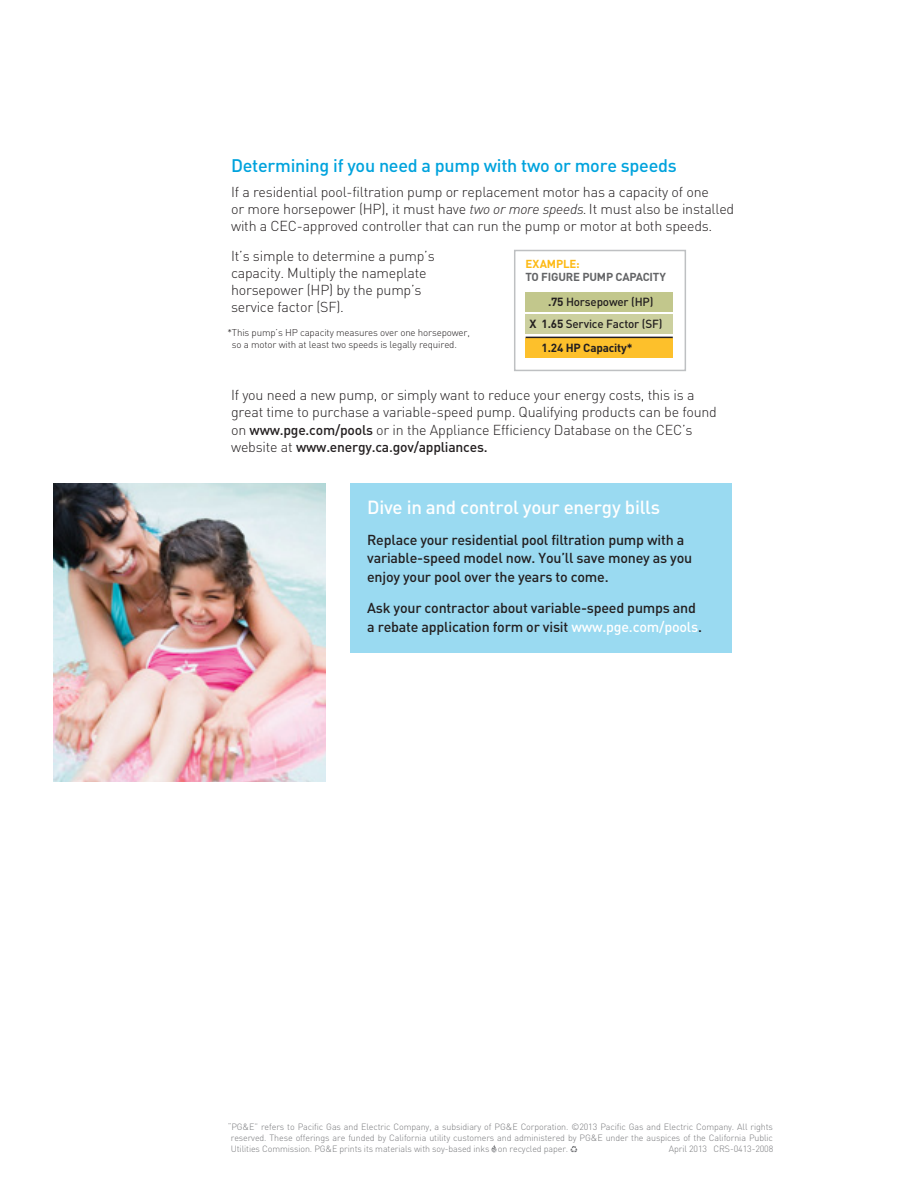
<style>
.page{position:relative;width:920px;height:1192px;background:#fff}
.page>*{position:absolute;margin:0;border:0;box-sizing:border-box;transform-origin:0 0}
.t1{font:500 18.75px "DIN";letter-spacing:-.015em;color:#fff}
.t2{font:500 18px "DIN";letter-spacing:-.015em;color:#00a3dd}
.t3{font:300 14.25px/17.2px "DIN";letter-spacing:-.015em;color:#231f20}
.t4{font:500 14.25px/18.8px "DIN";letter-spacing:-.015em;color:#231f20}
.t5{font:500 13.8px "DIN";letter-spacing:-.015em;color:#231f20}
.t6{font:500 11.7px "DIN";letter-spacing:-.015em;color:#231f20}
.t7{font:700 11.7px "DIN";letter-spacing:-.015em;color:#231f20}
.t8{font:700 11.4px "DIN";letter-spacing:-.015em;color:#636466}
.t9{font:700 11.4px "DIN";letter-spacing:-.015em;color:#fdb913}
.t10{font:300 9.75px/12px "DIN";letter-spacing:-.015em;color:#231f20}
.t11{font:300 9px/10.8px "DIN";letter-spacing:-.01em;color:#77787b;text-align:justify}
.s1{font-style:italic}
.s2{font-weight:700}
.s3{font-weight:500;font-size:13.8px}
.s4{font-weight:300;font-size:14.25px}
.s5{color:#fff}
</style>
<div class="page">
<svg style="left:570px;top:1146px;width:7px;height:6px"></svg>
<svg style="left:491px;top:1145px;width:6px;height:7px"></svg>
<div style="left:525px;top:292px;width:148px;height:19px;background:#c2c78c"></div>
<div style="left:525px;top:315px;width:148px;height:19px;background:#ccd09f"></div>
<div style="left:525px;top:338px;width:148px;height:19px;background:#fdc02b"></div>
<hr style="left:525px;top:336px;width:148px;height:2px;background:#231f20">
<div style="left:514px;top:250px;width:172px;height:121px;border:2px solid #bec0c2"></div>
<img style="left:53px;top:483px;width:273px;height:298px">
<div style="left:351px;top:483px;width:381px;height:169px;background:#9adaf1"></div>
<p class="t2" style="left:231px;top:154px;width:447px">Determining if you need a pump with two or more speeds</p>
<p class="t3" style="left:231px;top:183px;width:505px">If a residential pool-filtration pump or replacement motor has a capacity of one<br>or more horsepower (HP), it must have <span class="s1">two or more speeds.</span>It must also be installed with a CEC-approved controller that can run the pump or motor at both speeds.</p>
<p class="t3" style="left:231px;top:247px;width:205px">It’s simple to determine a pump’s capacity. Multiply the nameplate horsepower (HP) by the pump’s service factor (SF).</p>
<p class="t9" style="left:525px;top:257px;width:56px">EXAMPLE:</p>
<p class="t8" style="left:525px;top:269px;width:142px">TO FIGURE PUMP CAPACITY</p>
<p class="t6" style="left:548px;top:294px;width:107px"><span class="s2">.75</span> Horsepower (HP)</p>
<p class="t6" style="left:529px;top:316px;width:134px"><span class="s2">X 1.65</span> Service Factor (SF)</p>
<p class="t7" style="left:541px;top:340px;width:92px">1.24 HP Capacity*</p>
<p class="t10" style="left:232px;top:326px;width:239px;text-indent:-4px">*This pump’s HP capacity measures over one horsepower, so a motor with at least two speeds is legally required.</p>
<p class="t3" style="left:231px;top:386px;width:487px">If you need a new pump, or simply want to reduce your energy costs, this is a great time to purchase a variable-speed pump. Qualifying products can be found on <span class="s3">www.pge.com/pools</span> or in the Appliance Efficiency Database on the CEC’s</p>
<p class="t5" style="left:231px;top:438px;width:258px"><span class="s4">website at</span> www.energy.ca.gov/appliances.</p>
<h1 class="t1" style="left:367px;top:495px;width:294px">Dive in and control your energy bills</h1>
<p class="t4" style="left:367px;top:529px;width:326px">Replace your residential pool filtration pump with a variable-speed model now. You’ll save money as you enjoy your pool over the years to come.</p>
<p class="t4" style="left:367px;top:597px;width:336px">Ask your contractor about variable-speed pumps and a rebate application form or visit <span class="s5">www.pge.com/pools</span>.</p>
<p class="t11" style="left:231px;top:1121px;width:544px;text-indent:-3px">“PG&amp;E” refers to Pacific Gas and Electric Company, a subsidiary of PG&amp;E Corporation. ©2013 Pacific Gas and Electric Company. All rights reserved. These offerings are funded by California utility customers and administered by PG&amp;E under the auspices of the California Public Utilities Commission. PG&amp;E prints its materials with soy-based inks on recycled paper.</p>
<p class="t11" style="left:669px;top:1143px;width:106px">April 2013 CRS-0413-2008</p>
</div>
